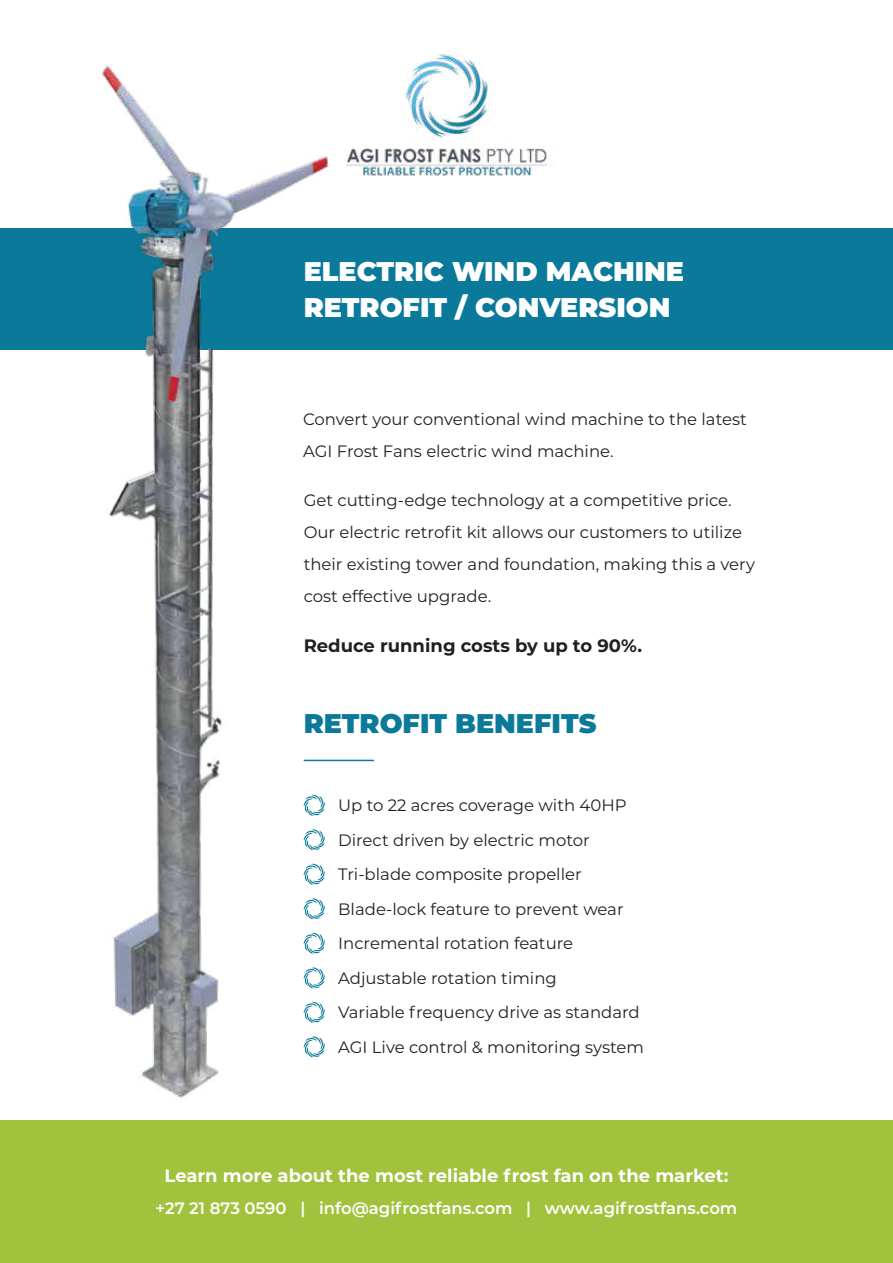
<style>
.page{position:relative;width:893px;height:1263px;background:#fff}
.page>*{position:absolute;margin:0;border:0;box-sizing:border-box;transform-origin:0 0}
.t1{font:900 27px/36px "Montserrat";color:#fff}
.t2{font:900 27px "Montserrat";color:#0b799a}
.t3{font:700 18px "Montserrat";color:#fff}
.t4{font:700 18px "Montserrat";color:#231f20}
.t5{font:16.5px/34.5px "Montserrat";color:#231f20}
.t6{font:600 16.5px "Montserrat";color:#fff}
</style>
<div class="page">
<img style="left:510px;top:148px;width:37px;height:28px">
<div style="left:0;top:1120px;width:893px;height:143px;background:#a0c23c"></div>
<div style="left:0;top:228px;width:893px;height:122px;background:#0b799a"></div>
<img style="left:100px;top:54px;width:410px;height:1044px">
<svg style="left:304px;top:1036px;width:21px;height:21px"></svg>
<h1 class="t1" style="left:304px;top:252px;width:382px">ELECTRIC WIND MACHINE<br>RETROFIT / CONVERSION</h1>
<p class="t5" style="left:303px;top:402px;width:445px;line-height:32.2px">Convert your conventional wind machine to the latest<br>AGI Frost Fans electric wind machine.</p>
<p class="t5" style="left:304px;top:483px;width:453px;line-height:32.2px">Get cutting-edge technology at a competitive price.<br>Our electric retrofit kit allows our customers to utilize their existing tower and foundation, making this a very cost effective upgrade.</p>
<p class="t4" style="left:304px;top:632px;width:340px">Reduce running costs by up to 90%.</p>
<h1 class="t2" style="left:304px;top:703px;width:294px">RETROFIT BENEFITS</h1>
<p class="t5" style="left:338px;top:787px;width:307px">Up to 22 acres coverage with 40HP Direct driven by electric motor Tri-blade composite propeller Blade-lock feature to prevent wear Incremental rotation feature Adjustable rotation timing<br>Variable frequency drive as standard AGI Live control &amp; monitoring system</p>
<p class="t3" style="left:165px;top:1163px;width:565px">Learn more about the most reliable frost fan on the market:</p>
<p class="t6" style="left:156px;top:1196px;width:583px">+27 21 873 0590 | info@agifrostfans.com | www.agifrostfans.com</p>
</div>
